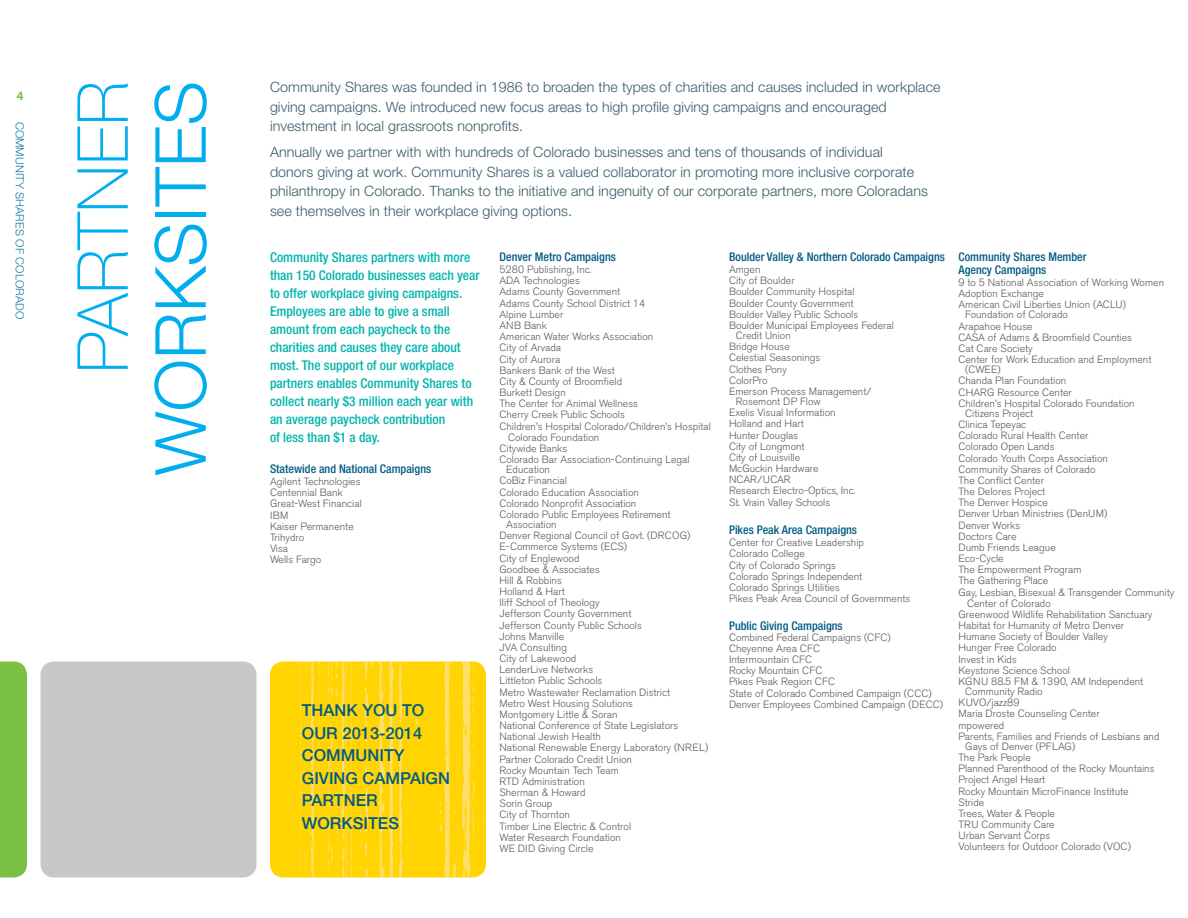
<style>
.page{position:relative;width:1188px;height:918px;background:#fff}
.page>*{position:absolute;margin:0;border:0;box-sizing:border-box;transform-origin:0 0}
.t1{font:300 70.5px "Helvetica Neue";color:#00aeef}
.t2{font:100 70.5px "Helvetica Neue";color:#00aeef}
.t3{font:500 16.5px/22.5px "Helvetica Neue";color:#005a84}
.t4{font:300 14.25px/19.5px "Helvetica Neue";letter-spacing:.005em;color:#3a5c69}
.t5{font:500 condensed 13.5px/18px "Helvetica Neue";color:#00b5ad}
.t6{font:500 condensed 12px/12.8px "Helvetica Neue";color:#005a84}
.t7{font:700 12px "Helvetica Neue";color:#7ac143}
.t8{font:300 11.25px "Helvetica Neue";letter-spacing:.01em;color:#137ca3}
.t9{font:300 10.5px/11.1px "Akzidenz Grotesk BE";color:#58595b}
</style>
<div class="page">
<div style="left:0;top:662px;width:27px;height:216px;background:#7ac143"></div>
<div style="left:40px;top:662px;width:216px;height:216px;background:#c7c8ca;border-radius:14px"></div>
<img style="left:270px;top:662px;width:216px;height:216px">
<p class="t7" style="left:17px;top:88px;width:8px">4</p>
<p class="t4" style="left:270px;top:77px;width:672px">Community Shares was founded in 1986 to broaden the types of charities and causes included in workplace giving campaigns. We introduced new focus areas to high profile giving campaigns and encouraged investment in local grassroots nonprofits.</p>
<p class="t4" style="left:270px;top:142px;width:659px">Annually we partner with with hundreds of Colorado businesses and tens of thousands of individual donors giving at work. Community Shares is a valued collaborator in promoting more inclusive corporate philanthropy in Colorado. Thanks to the initiative and ingenuity of our corporate partners, more Coloradans see themselves in their workplace giving options.</p>
<p class="t5" style="left:270px;top:248px;width:211px">Community Shares partners with more than 150 Colorado businesses each year to offer workplace giving campaigns.<br>Employees are able to give a small amount from each paycheck to the charities and causes they care about most. The support of our workplace partners enables Community Shares to collect nearly $3 million each year with an average paycheck contribution<br>of less than $1 a day.</p>
<p class="t6" style="left:270px;top:462px;width:163px">Statewide and National Campaigns</p>
<p class="t9" style="left:270px;top:476px;width:93px">Agilent Technologies<br>Centennial Bank<br>Great-West Financial<br>IBM<br>Kaiser Permanente<br>Trihydro<br>Visa<br>Wells Fargo</p>
<h1 class="t2" style="left:62px;top:373px;width:294px;rotate:-90deg">PARTNER</h1>
<h1 class="t1" style="left:138px;top:475px;width:396px;rotate:-90deg">WORKSITES</h1>
<p class="t8" style="left:27px;top:122px;width:199px;rotate:90deg">COMMUNITY SHARES OF COLORADO</p>
<p class="t6" style="left:500px;top:250px;width:118px">Denver Metro Campaigns</p>
<p class="t9" style="left:500px;top:264px;width:94px">5280 Publishing, Inc.</p>
<p class="t9" style="left:500px;top:275px;width:82px">ADA Technologies</p>
<p class="t9" style="left:500px;top:287px;width:122px">Adams County Government</p>
<p class="t9" style="left:500px;top:298px;width:147px">Adams County School District 14</p>
<p class="t9" style="left:500px;top:309px;width:65px">Alpine Lumber</p>
<p class="t9" style="left:500px;top:320px;width:49px">ANB Bank</p>
<p class="t9" style="left:500px;top:331px;width:155px">American Water Works Association</p>
<p class="t9" style="left:500px;top:342px;width:63px">City of Arvada</p>
<p class="t9" style="left:500px;top:354px;width:62px">City of Aurora</p>
<p class="t9" style="left:500px;top:365px;width:117px">Bankers Bank of the West</p>
<p class="t9" style="left:500px;top:376px;width:124px">City &amp; County of Broomfield</p>
<p class="t9" style="left:500px;top:387px;width:68px">Burkett Design</p>
<p class="t9" style="left:500px;top:398px;width:140px">The Center for Animal Wellness</p>
<p class="t9" style="left:500px;top:409px;width:127px">Cherry Creek Public Schools</p>
<p class="t9" style="left:500px;top:421px;width:213px">Children’s Hospital Colorado/Children’s Hospital</p>
<p class="t9" style="left:508px;top:432px;width:93px">Colorado Foundation</p>
<p class="t9" style="left:500px;top:443px;width:69px">Citywide Banks</p>
<p class="t9" style="left:500px;top:454px;width:192px">Colorado Bar Association-Continuing Legal</p>
<p class="t9" style="left:500px;top:464px;width:173px;text-indent:7px">Education<br>CoBiz Financial<br>Colorado Education Association<br>Colorado Nonprofit Association<br>Colorado Public Employees Retirement</p>
<p class="t9" style="left:500px;top:519px;width:210px;text-indent:7px">Association<br>Denver Regional Council of Govt. (DRCOG)<br>E-Commerce Systems (ECS)<br>City of Englewood<br>Goodbee &amp; Associates<br>Hill &amp; Robbins<br>Holland &amp; Hart<br>Iliff School of Theology<br>Jefferson County Government<br>Jefferson County Public Schools<br>Johns Manville<br>JVA Consulting<br>City of Lakewood<br>LenderLive Networks<br>Littleton Public Schools<br>Metro Wastewater Reclamation District<br>Metro West Housing Solutions<br>Montgomery Little &amp; Soran<br>National Conference of State Legislators<br>National Jewish Health<br>National Renewable Energy Laboratory (NREL)<br>Partner Colorado Credit Union<br>Rocky Mountain Tech Team<br>RTD Administration<br>Sherman &amp; Howard<br>Sorin Group<br>City of Thornton<br>Timber Line Electric &amp; Control<br>Water Research Foundation<br>WE DID Giving Circle</p>
<p class="t6" style="left:729px;top:250px;width:217px">Boulder Valley &amp; Northern Colorado Campaigns</p>
<p class="t9" style="left:729px;top:264px;width:166px">Amgen<br>City of Boulder<br>Boulder Community Hospital<br>Boulder County Government<br>Boulder Valley Public Schools<br>Boulder Municipal Employees Federal</p>
<p class="t9" style="left:729px;top:330px;width:144px;text-indent:7px">Credit Union<br>Bridge House<br>Celestial Seasonings<br>Clothes Pony<br>ColorPro<br>Emerson Process Management/</p>
<p class="t9" style="left:729px;top:396px;width:128px;text-indent:7px">Rosemont DP Flow<br>Exelis Visual Information<br>Holland and Hart<br>Hunter Douglas<br>City of Longmont<br>City of Louisville<br>McGuckin Hardware<br>NCAR/UCAR<br>Research Electro-Optics, Inc.<br>St. Vrain Valley Schools</p>
<p class="t6" style="left:729px;top:523px;width:130px">Pikes Peak Area Campaigns</p>
<p class="t9" style="left:729px;top:537px;width:183px">Center for Creative Leadership<br>Colorado College<br>City of Colorado Springs<br>Colorado Springs Independent<br>Colorado Springs Utilities<br>Pikes Peak Area Council of Governments</p>
<p class="t6" style="left:729px;top:619px;width:115px">Public Giving Campaigns</p>
<p class="t9" style="left:729px;top:632px;width:216px">Combined Federal Campaigns (CFC)<br>Cheyenne Area CFC<br>Intermountain CFC<br>Rocky Mountain CFC<br>Pikes Peak Region CFC<br>State of Colorado Combined Campaign (CCC)<br>Denver Employees Combined Campaign (DECC)</p>
<h2 class="t3" style="left:302px;top:699px;width:150px">THANK YOU TO<br>OUR 2013-2014<br>COMMUNITY<br>GIVING CAMPAIGN<br>PARTNER<br>WORKSITES</h2>
<p class="t6" style="left:958px;top:250px;width:130px">Community Shares Member<br>Agency Campaigns</p>
<p class="t9" style="left:958px;top:277px;width:207px">9 to 5 National Association of Working Women<br>Adoption Exchange<br>American Civil Liberties Union (ACLU)</p>
<p class="t9" style="left:958px;top:309px;width:195px;text-indent:7px">Foundation of Colorado<br>Arapahoe House<br>CASA of Adams &amp; Broomfield Counties<br>Cat Care Society<br>Center for Work Education and Employment</p>
<p class="t9" style="left:958px;top:364px;width:178px;text-indent:7px">(CWEE)<br>Chanda Plan Foundation<br>CHARG Resource Center<br>Children’s Hospital Colorado Foundation</p>
<p class="t9" style="left:965px;top:408px;width:70px">Citizens Project</p>
<p class="t9" style="left:958px;top:419px;width:69px">Clinica Tepeyac</p>
<p class="t9" style="left:958px;top:430px;width:131px">Colorado Rural Health Center</p>
<p class="t9" style="left:958px;top:441px;width:98px">Colorado Open Lands</p>
<p class="t9" style="left:958px;top:453px;width:151px">Colorado Youth Corps Association</p>
<p class="t9" style="left:958px;top:464px;width:138px">Community Shares of Colorado</p>
<p class="t9" style="left:958px;top:475px;width:87px">The Conflict Center</p>
<p class="t9" style="left:958px;top:486px;width:88px">The Delores Project</p>
<p class="t9" style="left:958px;top:497px;width:91px">The Denver Hospice</p>
<p class="t9" style="left:958px;top:508px;width:151px">Denver Urban Ministries (DenUM)</p>
<p class="t9" style="left:958px;top:520px;width:63px">Denver Works</p>
<p class="t9" style="left:958px;top:531px;width:60px">Doctors Care</p>
<p class="t9" style="left:958px;top:542px;width:99px">Dumb Friends League</p>
<p class="t9" style="left:958px;top:553px;width:47px">Eco-Cycle</p>
<p class="t9" style="left:958px;top:564px;width:125px">The Empowerment Program</p>
<p class="t9" style="left:958px;top:575px;width:91px">The Gathering Place</p>
<p class="t9" style="left:958px;top:587px;width:217px">Gay, Lesbian, Bisexual &amp; Transgender Community</p>
<p class="t9" style="left:967px;top:598px;width:85px">Center of Colorado</p>
<p class="t9" style="left:958px;top:609px;width:196px">Greenwood Wildlife Rehabilitation Sanctuary</p>
<p class="t9" style="left:958px;top:620px;width:167px">Habitat for Humanity of Metro Denver</p>
<p class="t9" style="left:958px;top:631px;width:151px">Humane Society of Boulder Valley</p>
<p class="t9" style="left:958px;top:642px;width:100px">Hunger Free Colorado</p>
<p class="t9" style="left:958px;top:654px;width:60px">Invest in Kids</p>
<p class="t9" style="left:958px;top:665px;width:113px">Keystone Science School</p>
<p class="t9" style="left:958px;top:676px;width:186px">KGNU 88.5 FM &amp; 1390, AM Independent</p>
<p class="t9" style="left:958px;top:686px;width:203px;text-indent:7px">Community Radio<br>KUVO/jazz89<br>Maria Droste Counseling Center<br>mpowered<br>Parents, Families and Friends of Lesbians and</p>
<p class="t9" style="left:958px;top:741px;width:198px;text-indent:7px">Gays of Denver (PFLAG)<br>The Park People<br>Planned Parenthood of the Rocky Mountains<br>Project Angel Heart<br>Rocky Mountain MicroFinance Institute<br>Stride<br>Trees, Water &amp; People<br>TRU Community Care<br>Urban Servant Corps<br>Volunteers for Outdoor Colorado (VOC)</p>
</div>
